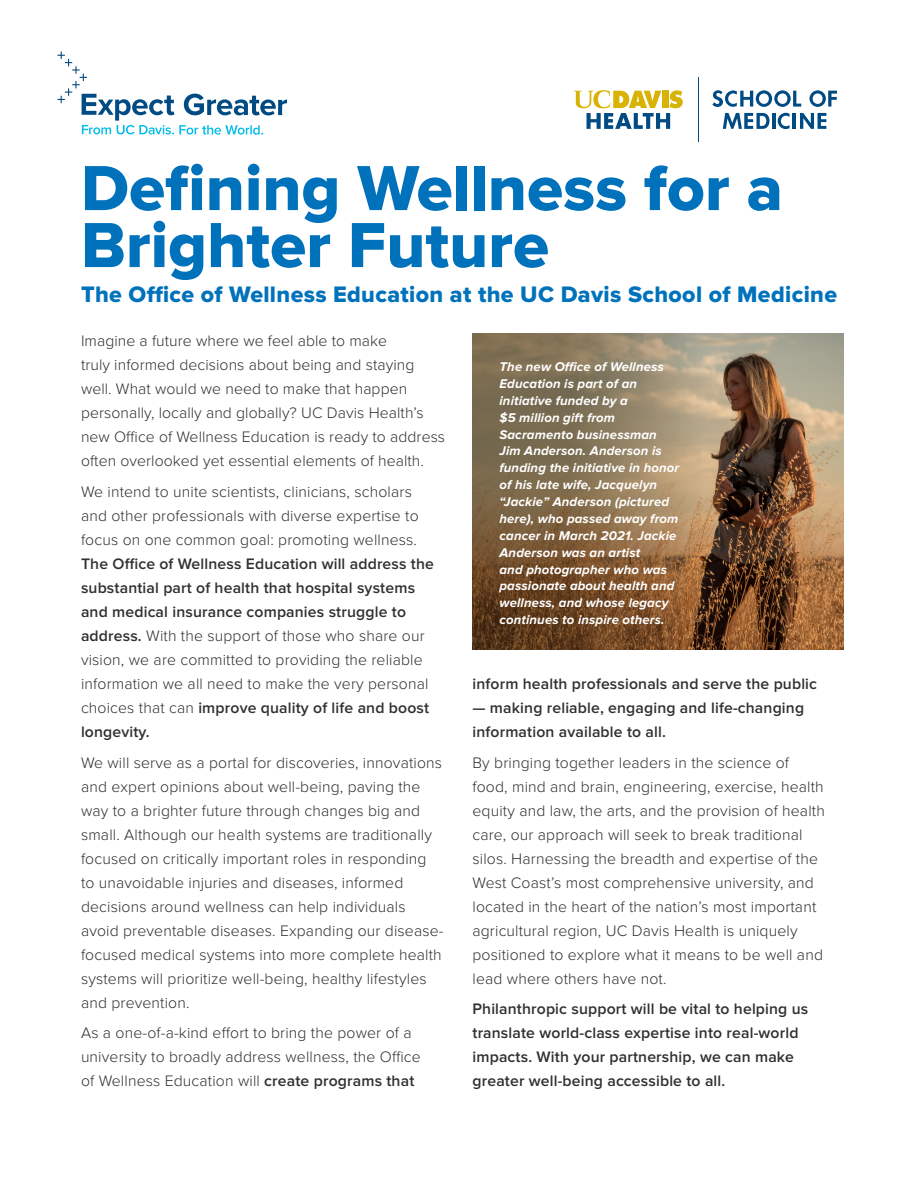
<style>
.page{position:relative;width:918px;height:1188px;background:#fff}
.page>*{position:absolute;margin:0;border:0;box-sizing:border-box;transform-origin:0 0}
.t1{font:66px/57px "Proxima Nova Extrabld";color:#0072bc}
.title-sub{font:23.25px "Proxima Nova Extrabld";letter-spacing:.015em;color:#0072bc}
.text-body{font:300 15.75px/24px "Proxima Nova";letter-spacing:.01em;color:#312f30}
.text-body-2{font:600 15.75px/24px "Proxima Nova";letter-spacing:.01em;color:#312f30}
.t2{font:italic 700 13.2px/17px "Proxima Nova";letter-spacing:.01em;color:#fff}
.s1{font-weight:600}
</style>
<div class="page">
<svg style="left:58px;top:52px;width:229px;height:83px"></svg>
<img style="left:707px;top:334px;width:137px;height:315px">
<svg style="left:472px;top:334px;width:235px;height:315px;background:#876c4c"></svg>
<svg style="left:712px;top:90px;width:89px;height:17px"></svg>
<svg style="left:809px;top:90px;width:28px;height:17px"></svg>
<svg style="left:723px;top:113px;width:47px;height:16px"></svg>
<hr style="left:772px;top:113px;width:3px;height:16px;background:#004b84">
<svg style="left:778px;top:113px;width:12px;height:16px"></svg>
<hr style="left:793px;top:113px;width:3px;height:16px;background:#004b84">
<svg style="left:800px;top:113px;width:26px;height:16px"></svg>
<hr style="left:698px;top:77px;width:1px;height:65px;background:#004b84">
<svg style="left:574px;top:90px;width:109px;height:39px"></svg>
<p class="t1" style="left:81px;top:164px;width:703px">Defining Wellness for a<br>Brighter Future</p>
<p class="title-sub" style="left:81px;top:281px;width:758px">The Office of Wellness Education at the UC Davis School of Medicine</p>
<p class="text-body" style="left:81px;top:329px;width:366px">Imagine a future where we feel able to make<br>truly informed decisions about being and staying well. What would we need to make that happen personally, locally and globally? UC Davis Health’s new Office of Wellness Education is ready to address often overlooked yet essential elements of health.</p>
<p class="text-body" style="left:81px;top:480px;width:355px">We intend to unite scientists, clinicians, scholars and other professionals with diverse expertise to focus on one common goal: promoting wellness.<br><span class="s1">The Office of Wellness Education will address the substantial part of health that hospital systems and medical insurance companies struggle to address.</span> With the support of those who share our vision, we are committed to providing the reliable information we all need to make the very personal choices that can <span class="s1">improve quality of life and boost longevity.</span></p>
<p class="text-body" style="left:81px;top:751px;width:364px">We will serve as a portal for discoveries, innovations and expert opinions about well-being, paving the way to a brighter future through changes big and small. Although our health systems are traditionally focused on critically important roles in responding to unavoidable injuries and diseases, informed decisions around wellness can help individuals avoid preventable diseases. Expanding our disease&shy;focused medical systems into more complete health systems will prioritize well-being, healthy lifestyles and prevention.</p>
<p class="text-body" style="left:81px;top:1022px;width:341px">As a one-of-a-kind effort to bring the power of a university to broadly address wellness, the Office of Wellness Education will <span class="s1">create programs that</span></p>
<p class="t2" style="left:500px;top:359px;width:181px">The new Office of Wellness<br>Education is part of an initiative funded by a<br>$5 million gift from<br>Sacramento businessman<br>Jim Anderson. Anderson is funding the initiative in honor of his late wife, Jacquelyn “Jackie” Anderson (pictured here), who passed away from cancer in March 2021. Jackie<br>Anderson was an artist<br>and photographer who was passionate about health and wellness, and whose legacy continues to inspire others.</p>
<p class="text-body-2" style="left:472px;top:672px;width:346px">inform health professionals and serve the public</p>
<p class="text-body-2" style="left:472px;top:696px;width:333px">— making reliable, engaging and life-changing information available to all.</p>
<p class="text-body" style="left:472px;top:751px;width:354px">By bringing together leaders in the science of food, mind and brain, engineering, exercise, health equity and law, the arts, and the provision of health care, our approach will seek to break traditional silos. Harnessing the breadth and expertise of the West Coast’s most comprehensive university, and located in the heart of the nation’s most important agricultural region, UC Davis Health is uniquely positioned to explore what it means to be well and lead where others have not.</p>
<p class="text-body-2" style="left:472px;top:998px;width:337px">Philanthropic support will be vital to helping us translate world-class expertise into real-world impacts. With your partnership, we can make greater well-being accessible to all.</p>
</div>
